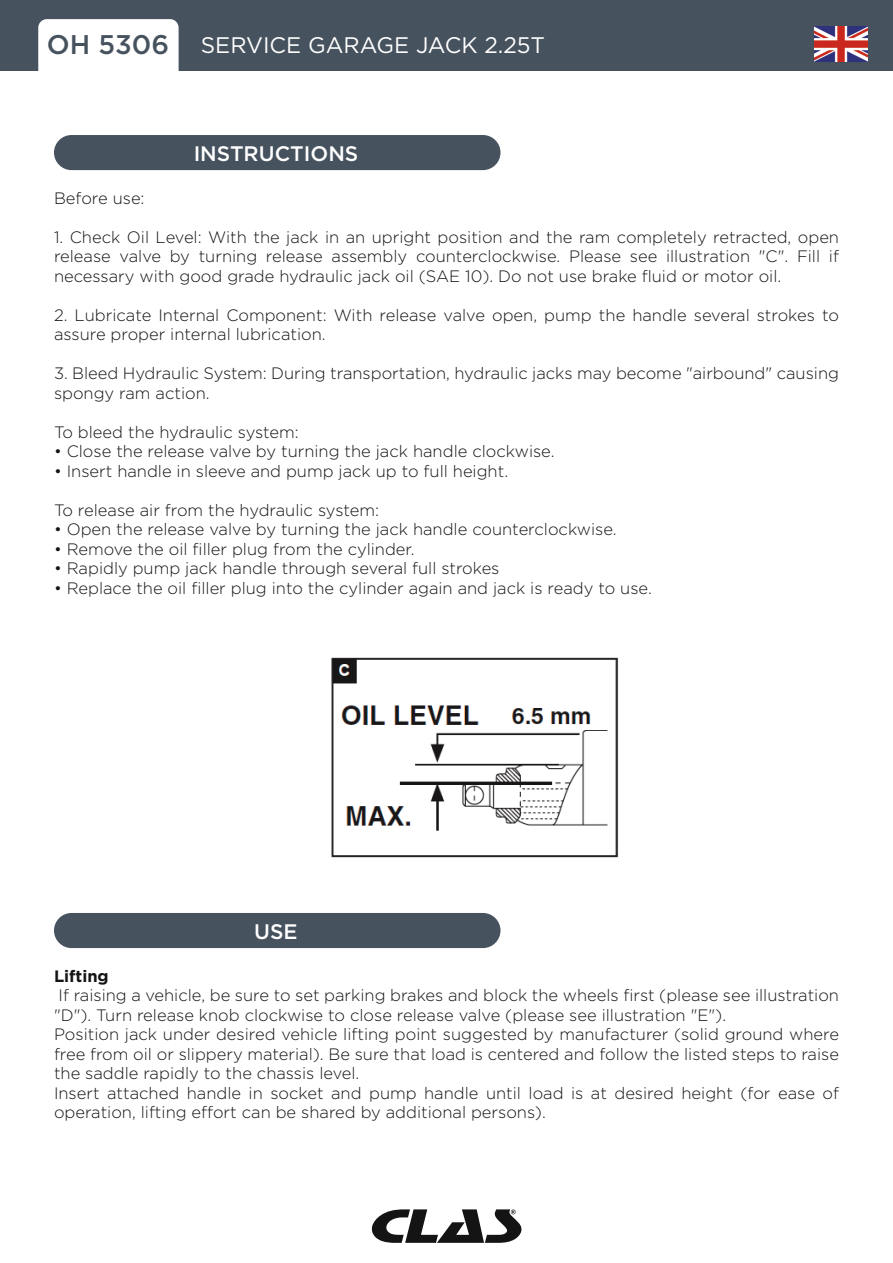
<style>
.page{position:relative;width:893px;height:1263px;background:#fff}
.page>*{position:absolute;margin:0;border:0;box-sizing:border-box;transform-origin:0 0}
.t1{font:22.5px "Gotham";color:#fff}
.t2{font:500 21px "Gotham";color:#fff}
.t3{font:300 16.5px/19.5px "Gotham";color:#131413}
.t4{font:700 16.5px "Gotham";color:#131413}
.s1{font-weight:500;font-size:27px;color:#47525f}
</style>
<div class="page">
<div style="left:0;top:0;width:893px;height:71px;background:#47525f"></div>
<div style="left:38px;top:19px;width:141px;height:70px;background:#fff;border-radius:9px"></div>
<svg style="left:371px;top:1209px;width:151px;height:34px"></svg>
<img style="left:814px;top:26px;width:53px;height:35px">
<div style="left:56px;top:137px;width:443px;height:32px;background:#47525f;border-radius:16px"></div>
<div style="left:54px;top:135px;width:446px;height:35px;border:3px solid #47525f;border-radius:16px"></div>
<div style="left:56px;top:914px;width:443px;height:32px;background:#47525f;border-radius:16px"></div>
<div style="left:54px;top:913px;width:446px;height:35px;border:3px solid #47525f;border-radius:16px"></div>
<img style="left:331px;top:657px;width:288px;height:201px">
<h1 class="t1" style="left:47px;top:31px;width:500px"><span class="s1">OH 5306</span> SERVICE GARAGE JACK 2.25T</h1>
<p class="t2" style="left:194px;top:140px;width:166px">INSTRUCTIONS</p>
<p class="t3" style="left:54px;top:188px;width:92px">Before use:</p>
<p class="t3" style="left:54px;top:227px;width:787px;text-align:justify">1. Check Oil Level: With the jack in an upright position and the ram completely retracted, open release valve by turning release assembly counterclockwise. Please see illustration "C". Fill if necessary with good grade hydraulic jack oil (SAE 10). Do not use brake fluid or motor oil.</p>
<p class="t3" style="left:54px;top:305px;width:786px">2. Lubricate Internal Component: With release valve open, pump the handle several strokes to assure proper internal lubrication.</p>
<p class="t3" style="left:54px;top:363px;width:786px">3. Bleed Hydraulic System: During transportation, hydraulic jacks may become "airbound" causing spongy ram action.</p>
<p class="t3" style="left:54px;top:422px;width:246px">To bleed the hydraulic system:</p>
<p class="t3" style="left:54px;top:441px;width:502px">• Close the release valve by turning the jack handle clockwise.</p>
<p class="t3" style="left:54px;top:461px;width:456px">• Insert handle in sleeve and pump jack up to full height.</p>
<p class="t3" style="left:54px;top:500px;width:326px">To release air from the hydraulic system:</p>
<p class="t3" style="left:54px;top:519px;width:564px">• Open the release valve by turning the jack handle counterclockwise.</p>
<p class="t3" style="left:54px;top:539px;width:362px">• Remove the oil filler plug from the cylinder.</p>
<p class="t3" style="left:54px;top:558px;width:447px">• Rapidly pump jack handle through several full strokes</p>
<p class="t3" style="left:54px;top:578px;width:599px">• Replace the oil filler plug into the cylinder again and jack is ready to use.</p>
<p class="t2" style="left:254px;top:918px;width:45px">USE</p>
<p class="t4" style="left:54px;top:965px;width:56px">Lifting</p>
<p class="t3" style="left:54px;top:985px;width:787px">If raising a vehicle, be sure to set parking brakes and block the wheels first (please see illustration "D"). Turn release knob clockwise to close release valve (please see illustration "E").<br>Position jack under desired vehicle lifting point suggested by manufacturer (solid ground where free from oil or slippery material). Be sure that load is centered and follow the listed steps to raise the saddle rapidly to the chassis level.<br>Insert attached handle in socket and pump handle until load is at desired height (for ease of operation, lifting effort can be shared by additional persons).</p>
</div>
